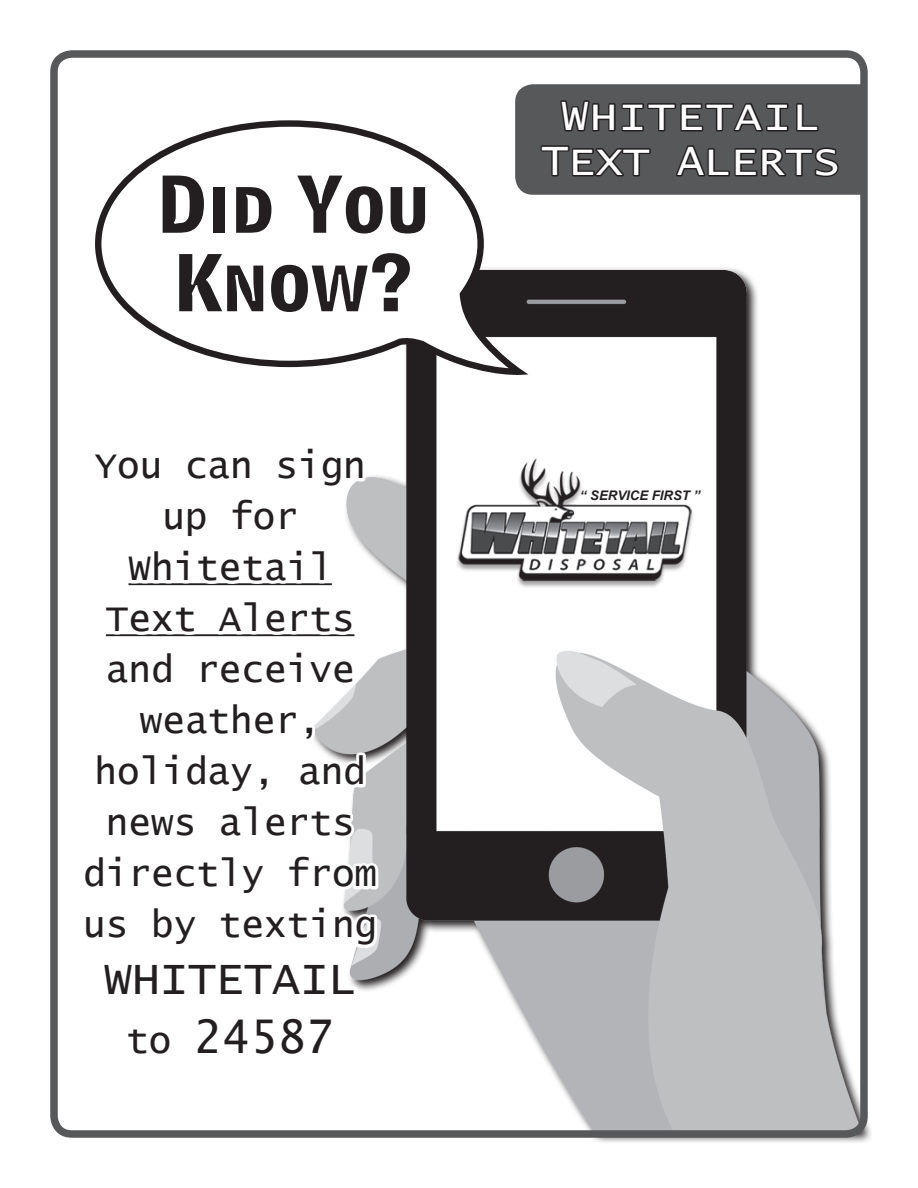
<style>
.page{position:relative;width:918px;height:1188px;background:#fff}
.page>*{position:absolute;margin:0;border:0;box-sizing:border-box;transform-origin:0 0}
.t1{font:67.5px "Bell Centennial BT Bold Listing";color:#231f20}
.t2{font:46.5px "Lucida Console";color:#231f20}
.t3{font:40.5px "Lucida Console";color:#fff;scale:1.11 1}
.t4{font:40.5px "Lucida Console";letter-spacing:.04em;color:#fff;scale:1.11 1}
.t5{font:37.5px/51px "Lucida Console";color:#231f20;text-align:center}
.t6{font:italic 700 13.2px "Arial";color:#231f20}
.s1{font-size:37.5px}
.s2{font-size:45px}
</style>
<div class="page">
<img style="left:381px;top:270px;width:490px;height:861px">
<svg style="left:105px;top:476px;width:276px;height:515px"></svg>
<svg style="left:95px;top:120px;width:430px;height:258px"></svg>
<svg style="left:515px;top:84px;width:344px;height:111px;background:#4e4e50"></svg>
<div style="left:50px;top:50px;width:818px;height:1088px;border:8px solid #57585a;border-radius:18px"></div>
<img style="left:456px;top:458px;width:251px;height:131px">
<p class="t1" style="left:158px;top:157px;width:274px">Did You</p>
<p class="t1" style="left:174px;top:236px;width:241px">Know?</p>
<p class="t5" style="left:95px;top:442px;width:273px">You can sign up for</p>
<p class="t5" style="left:128px;top:544px;width:205px">Whitetail</p>
<p class="t5" style="left:83px;top:595px;width:295px">Text Alerts and receive weather, holiday, and news alerts directly from us by texting</p>
<p class="t2" style="left:104px;top:958px;width:254px">WHITETAIL</p>
<p class="t2" style="left:126px;top:1016px;width:209px"><span class="s1">to</span> 24587</p>
<p class="t4" style="left:561px;top:98px;width:234px"><span class="s2">W</span>HITETAIL</p>
<p class="t3" style="left:541px;top:143px;width:270px"><span class="s2">T</span>EXT <span class="s2">A</span>LERTS</p>
<p class="t6" style="left:580px;top:487px;width:122px">“ SERVICE FIRST ”</p>
</div>
